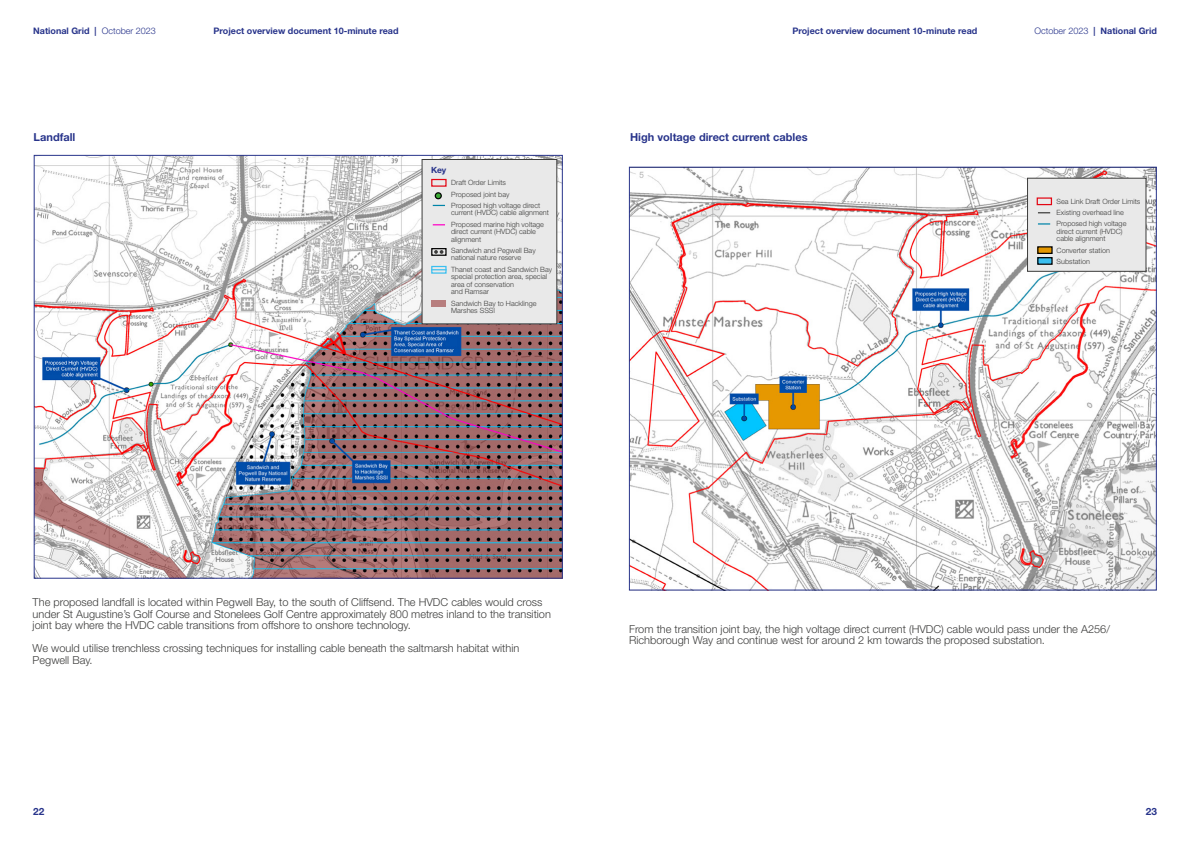
<style>
.page{position:relative;width:1191px;height:842px;background:#fff}
.page>*{position:absolute;margin:0;border:0;box-sizing:border-box;transform-origin:0 0}
.t1{font:300 11px/11.5px "Helvetica Neue LT Std";color:#3c3c3b}
.t2{font:700 11px "Helvetica Neue LT Std";color:#28348b}
.t3{font:700 10px "Helvetica Neue LT Std";color:#28348b}
.t4{font:700 9px "Helvetica Neue LT Std";color:#28348b}
.t5{font:700 8.5px "Helvetica Neue LT Std";color:#28348b}
.t6{font:300 7.2px/7.6px "Helvetica Neue LT Std";color:#3c3c3b}
.s1{font-weight:300}
</style>
<div class="page">
<img style="left:631px;top:169px;width:523px;height:419px">
<div style="left:1027px;top:178px;width:119px;height:94px;background:#e9e9e9;border:1px solid #3c3c3b"></div>
<div style="left:1036px;top:197px;width:16px;height:8px;border:1px solid #e30613"></div>
<svg style="left:1038px;top:212px;width:12px;height:1px"></svg>
<svg style="left:1038px;top:223px;width:12px;height:2px"></svg>
<div style="left:1037px;top:258px;width:15px;height:6px;background:#3abff0"></div>
<div style="left:1037px;top:257px;width:15px;height:8px;border:1px solid #000"></div>
<div style="left:1037px;top:247px;width:15px;height:6px;background:#e49700"></div>
<div style="left:1037px;top:246px;width:15px;height:8px;border:1px solid #000"></div>
<img style="left:36px;top:157px;width:525px;height:420px">
<div style="left:421px;top:159px;width:136px;height:165px;background:#e9e9e9;border:1px solid #3c3c3b"></div>
<div style="left:431px;top:179px;width:15px;height:8px;border:1px solid #e30613"></div>
<div style="left:431px;top:248px;width:15px;height:8px;border:1px solid #000"></div>
<svg style="left:433px;top:224px;width:12px;height:1px"></svg>
<svg style="left:433px;top:205px;width:12px;height:1px"></svg>
<svg style="left:435px;top:193px;width:6px;height:6px"></svg>
<div style="left:435px;top:192px;width:7px;height:7px;border:1px solid #000;border-radius:50%"></div>
<div style="left:431px;top:266px;width:15px;height:8px;border:1px solid #3abff0"></div>
<div style="left:432px;top:300px;width:14px;height:7px;background:#b77e7e"></div>
<svg style="left:431px;top:269px;width:15px;height:1px"></svg>
<svg style="left:434px;top:249px;width:13px;height:5px"></svg>
<p class="t4" style="left:33px;top:25px;width:124px">National Grid | <span class="s1">October 2023</span></p>
<p class="t4" style="left:792px;top:25px;width:186px">Project overview document 10-minute read</p>
<p class="t4" style="left:1034px;top:25px;width:124px"><span class="s1">October 2023</span> | National Grid</p>
<p class="t4" style="left:214px;top:25px;width:186px">Project overview document 10-minute read</p>
<p class="t2" style="left:34px;top:130px;width:43px">Landfall</p>
<p class="t5" style="left:431px;top:165px;width:17px">Key</p>
<p class="t6" style="left:451px;top:177px;width:91px;line-height:11.2px">Draft Order Limits<br>Proposed joint bay<br>Proposed high voltage direct</p>
<p class="t6" style="left:451px;top:207px;width:99px;line-height:11.2px">current (HVDC) cable alignment<br>Proposed marine high voltage</p>
<p class="t6" style="left:451px;top:228px;width:86px">direct current (HVDC) cable alignment</p>
<p class="t6" style="left:451px;top:246px;width:86px">Sandwich and Pegwell Bay national nature reserve</p>
<p class="t6" style="left:451px;top:265px;width:103px">Thanet coast and Sandwich Bay special protection area, special area of conservation<br>and Ramsar</p>
<p class="t6" style="left:451px;top:299px;width:87px">Sandwich Bay to Hacklinge<br>Marshes SSSI</p>
<p class="t2" style="left:630px;top:130px;width:179px">High voltage direct current cables</p>
<p class="t6" style="left:1056px;top:196px;width:85px;line-height:11.2px">Sea Link Draft Order Limits<br>Existing overhead line<br>Proposed high voltage</p>
<p class="t6" style="left:1056px;top:227px;width:68px">direct current (HVDC) cable alignment</p>
<p class="t6" style="left:1056px;top:244px;width:55px;line-height:11.2px">Converter station<br>Substation</p>
<p class="t1" style="left:33px;top:596px;width:520px">The proposed landfall is located within Pegwell Bay, to the south of Cliffsend. The HVDC cables would cross under St Augustine’s Golf Course and Stonelees Golf Centre approximately 800 metres inland to the transition joint bay where the HVDC cable transitions from offshore to onshore technology.</p>
<p class="t1" style="left:33px;top:642px;width:488px">We would utilise trenchless crossing techniques for installing cable beneath the saltmarsh habitat within<br>Pegwell Bay.</p>
<p class="t3" style="left:33px;top:805px;width:13px">22</p>
<p class="t1" style="left:629px;top:623px;width:482px">From the transition joint bay, the high voltage direct current (HVDC) cable would pass under the A256/<br>Richborough Way and continue west for around 2 km towards the proposed substation.</p>
<p class="t3" style="left:1145px;top:805px;width:13px">23</p>
</div>
